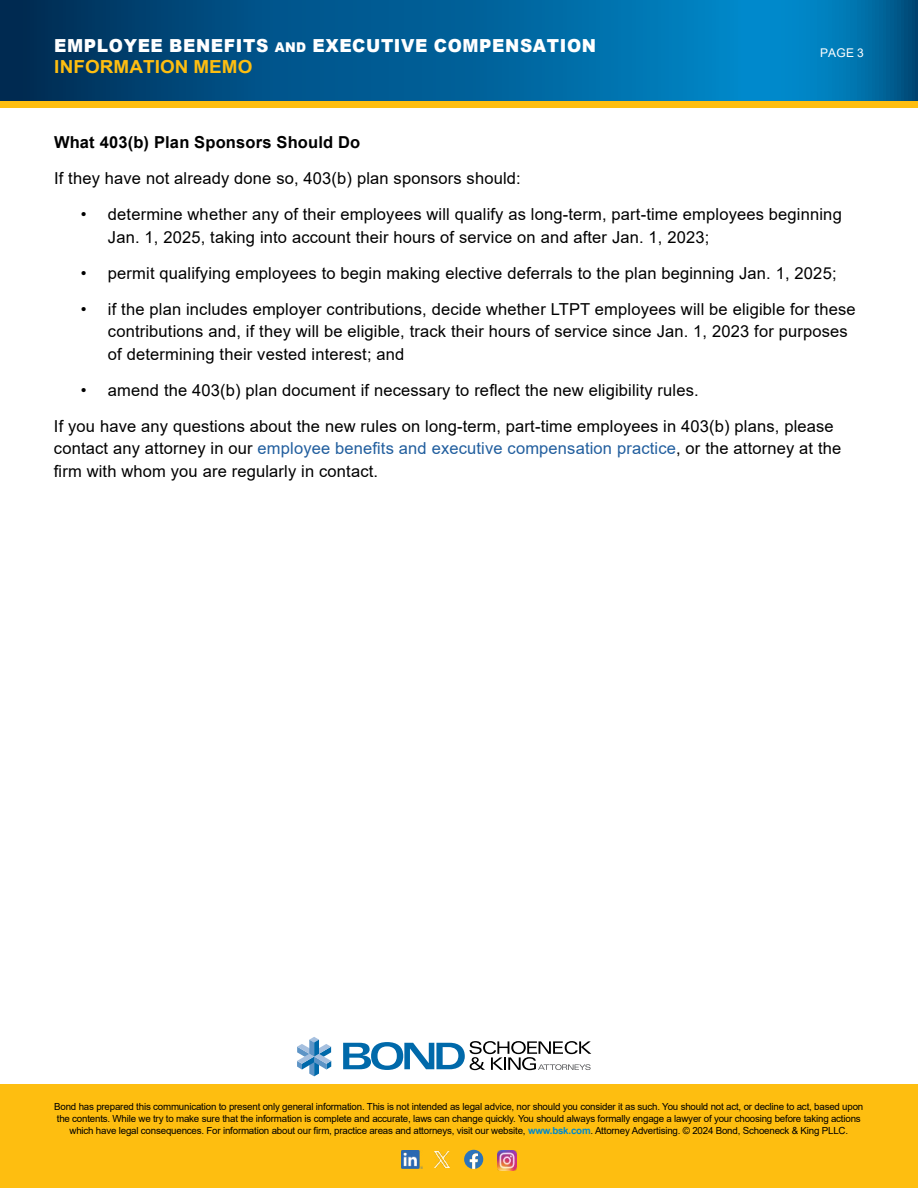
<style>
.page{position:relative;width:918px;height:1188px;background:#fff}
.page>*{position:absolute;margin:0;border:0;box-sizing:border-box;transform-origin:0 0}
.t1{font:900 18px/21.6px "Arial";letter-spacing:.035em;color:#fff;scale:.95 1}
.t2{font:16.5px/22.5px "Arial";letter-spacing:.01em;color:#000}
.t3{font:700 16.5px "Arial";letter-spacing:.01em;color:#000}
.t4{font:12px "Arial";color:#fff}
.t5{font:9.75px/11.7px "Arial";letter-spacing:-.02em;color:#000;text-align:center}
.s1{font-size:13.5px}
.s2{font-weight:700;color:#febe10}
.s3{color:#215e9e}
.s4{font-weight:700;color:#0089cc}
</style>
<div class="page">
<div style="left:0;top:54px;width:918px;height:54px;background:#febe10"></div>
<svg style="left:0;top:0;width:918px;height:101px;background:#005f96"></svg>
<svg style="left:297px;top:1037px;width:34px;height:39px"></svg>
<svg style="left:343px;top:1041px;width:248px;height:29px"></svg>
<div style="left:0;top:1084px;width:918px;height:104px;background:#febe10"></div>
<img style="left:401px;top:1151px;width:22px;height:18px">
<img style="left:434px;top:1152px;width:16px;height:15px">
<svg style="left:464px;top:1150px;width:19px;height:19px"></svg>
<img style="left:497px;top:1151px;width:20px;height:19px">
<p class="t1" style="left:54px;top:34px;width:572px">EMPLOYEE BENEFITS <span class="s1">AND</span> EXECUTIVE COMPENSATION<br><span class="s2">INFORMATION MEMO</span></p>
<p class="t4" style="left:820px;top:45px;width:45px">PAGE 3</p>
<p class="t3" style="left:54px;top:131px;width:308px">What 403(b) Plan Sponsors Should Do</p>
<p class="t2" style="left:54px;top:167px;width:468px">If they have not already done so, 403(b) plan sponsors should:</p>
<p class="t2" style="left:108px;top:203px;width:735px;text-indent:-27px">• determine whether any of their employees will qualify as long-term, part-time employees beginning<br>Jan. 1, 2025, taking into account their hours of service on and after Jan. 1, 2023;</p>
<p class="t2" style="left:81px;top:261px;width:757px">• permit qualifying employees to begin making elective deferrals to the plan beginning Jan. 1, 2025;</p>
<p class="t2" style="left:108px;top:297px;width:749px;text-indent:-27px">• if the plan includes employer contributions, decide whether LTPT employees will be eligible for these contributions and, if they will be eligible, track their hours of service since Jan. 1, 2023 for purposes of determining their vested interest; and</p>
<p class="t2" style="left:54px;top:372px;width:781px;line-height:36px;text-indent:27px">• amend the 403(b) plan document if necessary to reflect the new eligibility rules.<br>If you have any questions about the new rules on long-term, part-time employees in 403(b) plans, please</p>
<p class="t2" style="left:54px;top:437px;width:789px">contact any attorney in our <span class="s3">employee benefits and executive compensation practice</span>, or the attorney at the firm with whom you are regularly in contact.</p>
<p class="t5" style="left:54px;top:1101px;width:811px">Bond has prepared this communication to present only general information. This is not intended as legal advice, nor should you consider it as such. You should not act, or decline to act, based upon the contents. While we try to make sure that the information is complete and accurate, laws can change quickly. You should always formally engage a lawyer of your choosing before taking actions which have legal consequences. For information about our firm, practice areas and attorneys, visit our website, <span class="s4">www.bsk.com</span>. Attorney Advertising. © 2024 Bond, Schoeneck &amp; King PLLC.</p>
</div>
